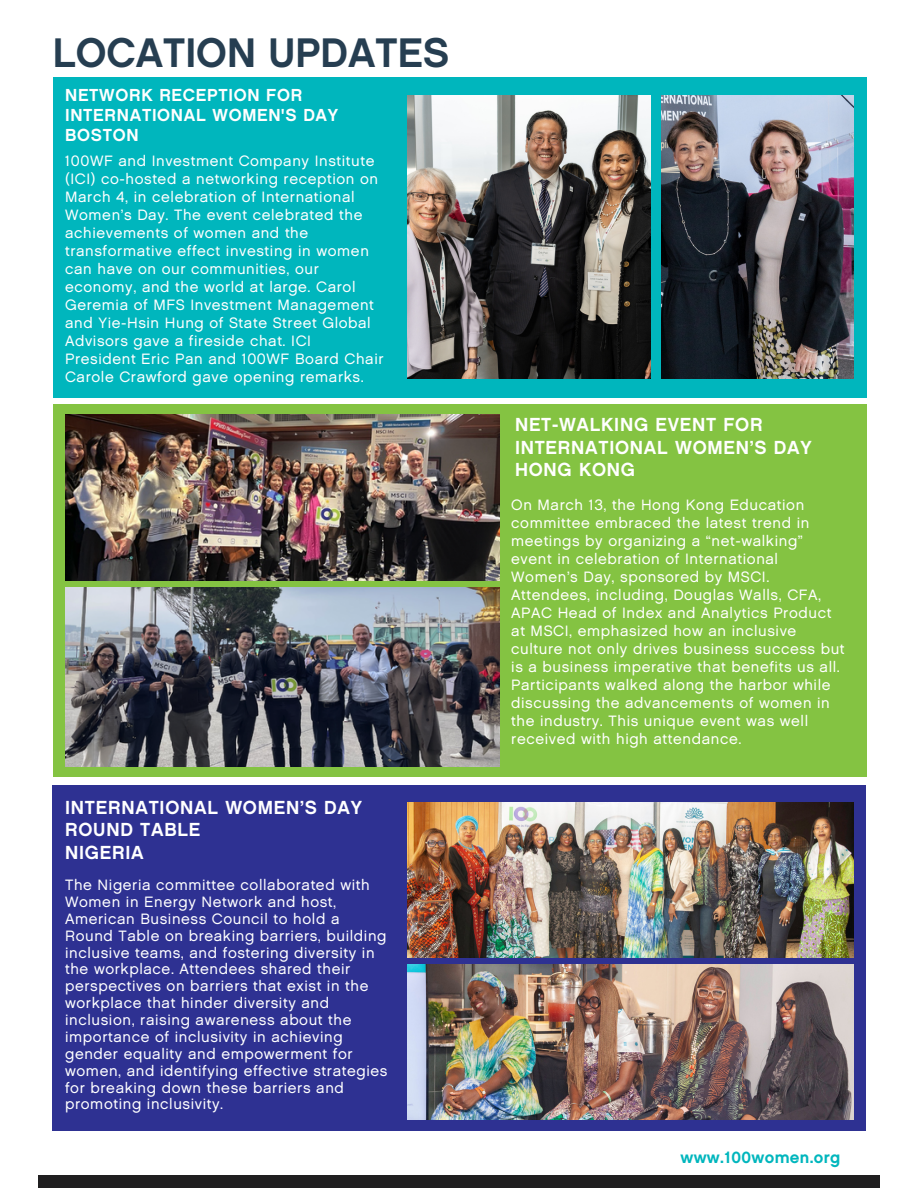
<style>
.page{position:relative;width:918px;height:1188px;background:#fff}
.page>*{position:absolute;margin:0;border:0;box-sizing:border-box;transform-origin:0 0}
.t1{font:41.25px "Chalet New York Nineteen Sixty";color:#263e51}
.t2{font:18.9px/22.5px "Chalet New York Nineteen Sixty";letter-spacing:.04em;color:#fff}
.t3{font:17.4px/20.2px "Chalet New York Nineteen Sixty";letter-spacing:.04em;color:#fff}
.t4{font:16.5px "Chalet New York Nineteen Sixty";letter-spacing:.02em;color:#00b6bd}
.t5{font:15px/18px "Chalet London Nineteen Sixty";letter-spacing:.04em;color:#fff}
</style>
<div class="page">
<div style="left:53px;top:785px;width:813px;height:345px;background:#2e3192"></div>
<div style="left:38px;top:1175px;width:842px;height:13px;background:#201f20"></div>
<div style="left:53px;top:77px;width:813px;height:320px;background:#00b6bd"></div>
<img style="left:408px;top:96px;width:243px;height:282px">
<img style="left:661px;top:96px;width:192px;height:282px">
<div style="left:53px;top:404px;width:813px;height:373px;background:#84c342"></div>
<img style="left:65px;top:588px;width:434px;height:179px">
<img style="left:65px;top:414px;width:434px;height:167px">
<img style="left:408px;top:803px;width:445px;height:155px">
<img style="left:408px;top:964px;width:445px;height:155px">
<h1 class="t1" style="left:53px;top:36px;width:398px">LOCATION UPDATES</h1>
<p class="t3" style="left:65px;top:85px;width:275px">NETWORK RECEPTION FOR<br>INTERNATIONAL WOMEN'S DAY<br>BOSTON</p>
<p class="t5" style="left:65px;top:152px;width:320px">100WF and Investment Company Institute (ICI) co-hosted a networking reception on March 4, in celebration of International Women’s Day. The event celebrated the achievements of women and the transformative effect investing in women can have on our communities, our economy, and the world at large. Carol Geremia of MFS Investment Management and Yie-Hsin Hung of State Street Global Advisors gave a fireside chat. ICI President Eric Pan and 100WF Board Chair Carole Crawford gave opening remarks.</p>
<p class="t2" style="left:65px;top:797px;width:299px">INTERNATIONAL WOMEN’S DAY<br>ROUND TABLE<br>NIGERIA</p>
<p class="t5" style="left:65px;top:877px;width:324px;line-height:16.8px">The Nigeria committee collaborated with Women in Energy Network and host, American Business Council to hold a Round Table on breaking barriers, building inclusive teams, and fostering diversity in the workplace. Attendees shared their perspectives on barriers that exist in the workplace that hinder diversity and inclusion, raising awareness about the importance of inclusivity in achieving gender equality and empowerment for women, and identifying effective strategies for breaking down these barriers and promoting inclusivity.</p>
<p class="t2" style="left:515px;top:415px;width:298px">NET-WALKING EVENT FOR<br>INTERNATIONAL WOMEN’S DAY<br>HONG KONG</p>
<p class="t5" style="left:511px;top:497px;width:335px">On March 13, the Hong Kong Education committee embraced the latest trend in meetings by organizing a “net-walking” event in celebration of International Women’s Day, sponsored by MSCI.<br>Attendees, including, Douglas Walls, CFA, APAC Head of Index and Analytics Product at MSCI, emphasized how an inclusive culture not only drives business success but is a business imperative that benefits us all.<br>Participants walked along the harbor while discussing the advancements of women in the industry. This unique event was well received with high attendance.</p>
<p class="t4" style="left:680px;top:1151px;width:161px">www.100women.org</p>
</div>
